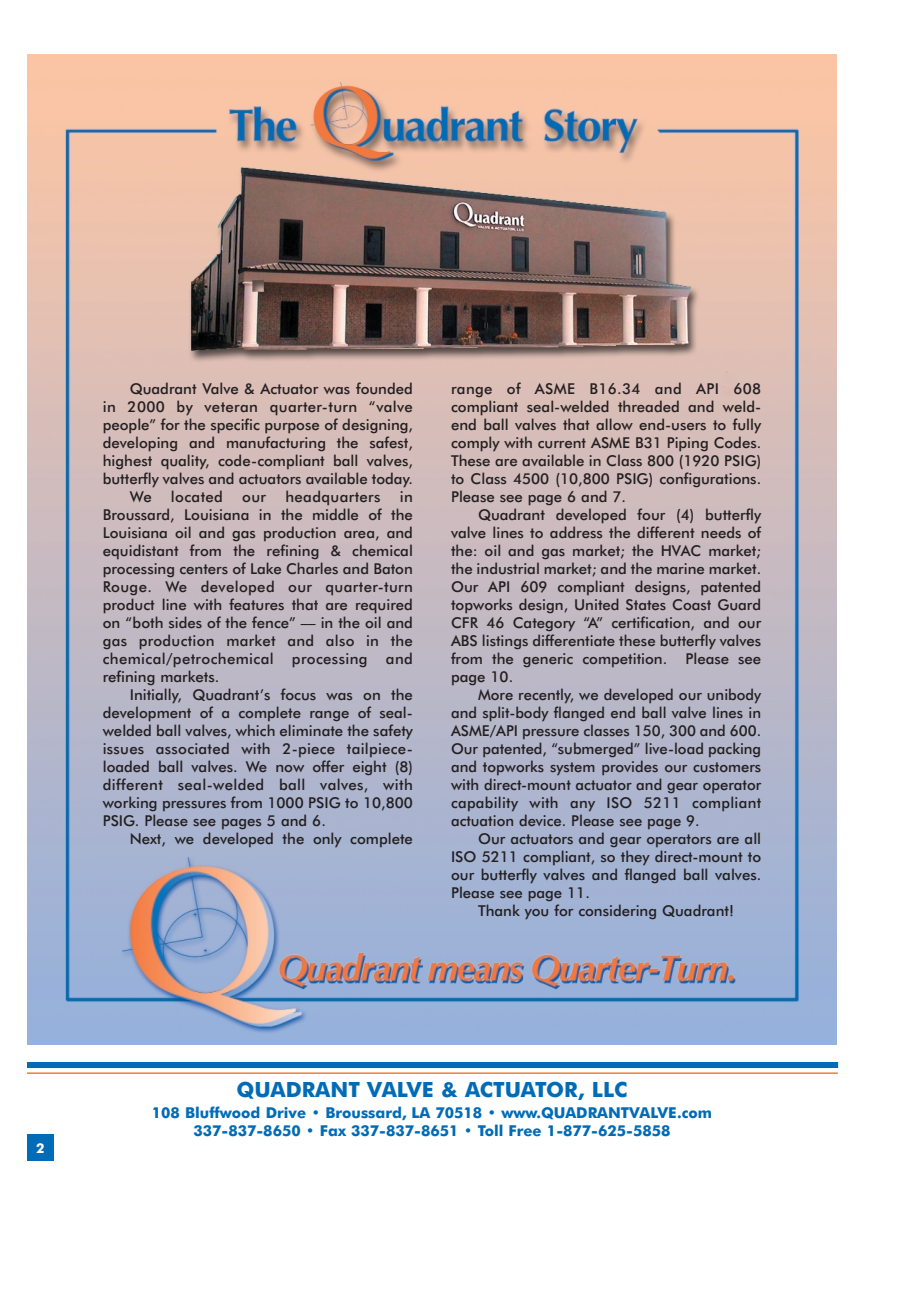
<style>
.page{position:relative;width:918px;height:1296px;background:#fff}
.page>*{position:absolute;margin:0;border:0;box-sizing:border-box;transform-origin:0 0}
.t1{font:700 21px "Futura BT";color:#006bb6}
.t2{font:500 15px/18px "Futura BT";color:#231f20;text-align:justify}
.t3{font:700 15px/18px "Futura BT";color:#006bb6;text-align:center}
.t4{font:500 15px "Futura BT";letter-spacing:.025em;color:#231f20}
.t5{font:700 13.5px "Futura BT";color:#fff}
</style>
<div class="page">
<div style="left:27px;top:1062px;width:811px;height:6px;background:#006bb6"></div>
<hr style="left:27px;top:1072px;width:811px;height:2px;background:#f4793e">
<img style="left:27px;top:54px;width:810px;height:990px">
<div style="left:27px;top:1134px;width:27px;height:27px;background:#006bb6"></div>
<p class="t2" style="left:130px;top:381px;width:285px">Quadrant Valve &amp; Actuator was founded</p>
<p class="t4" style="left:103px;top:400px;width:312px">in 2000 by veteran quarter-turn “valve</p>
<p class="t2" style="left:103px;top:417px;width:312px">people” for the specific purpose of designing,</p>
<p class="t2" style="left:103px;top:435px;width:312px">developing and manufacturing the safest,</p>
<p class="t2" style="left:103px;top:453px;width:312px">highest quality, code-compliant ball valves,</p>
<p class="t2" style="left:103px;top:471px;width:312px">butterfly valves and actuators available today.</p>
<p class="t2" style="left:130px;top:489px;width:23px">We</p>
<p class="t4" style="left:171px;top:490px;width:54px">located</p>
<p class="t2" style="left:242px;top:489px;width:25px">our</p>
<p class="t4" style="left:285px;top:490px;width:97px">headquarters</p>
<p class="t2" style="left:103px;top:489px;width:312px;text-indent:297px">in Broussard, Louisiana in the middle of the Louisiana oil and gas production area, and equidistant from the refining &amp; chemical processing centers of Lake Charles and Baton Rouge. We developed our quarter-turn product line with features that are required on “both sides of the fence” –– in the oil and gas production market and also in the chemical/petrochemical processing and refining markets.</p>
<p class="t2" style="left:103px;top:687px;width:312px;text-indent:27px">Initially, Quadrant’s focus was on the development of a complete range of seal&shy;welded ball valves, which eliminate the safety issues associated with 2-piece tailpiece&shy;loaded ball valves. We now offer eight (8) different seal-welded ball valves, with working pressures from 1000 PSIG to 10,800<br>PSIG. Please see pages 5 and 6.</p>
<p class="t2" style="left:130px;top:831px;width:285px">Next, we developed the only complete</p>
<p class="t2" style="left:451px;top:381px;width:312px">range of ASME B16.34 and API 608 compliant seal-welded threaded and weld&shy;end ball valves that allow end-users to fully comply with current ASME B31 Piping Codes.<br>These are available in Class 800 (1920 PSIG) to Class 4500 (10,800 PSIG) configurations.<br>Please see page 6 and 7.</p>
<p class="t2" style="left:451px;top:507px;width:312px;text-indent:27px">Quadrant developed four (4) butterfly valve lines to address the different needs of the: oil and gas market; the HVAC market; the industrial market; and the marine market.<br>Our API 609 compliant designs, patented topworks design, United States Coast Guard CFR 46 Category “A” certification, and our ABS listings differentiate these butterfly valves from the generic competition. Please see page 10.</p>
<p class="t2" style="left:451px;top:687px;width:312px;text-indent:27px">More recently, we developed our unibody and split-body flanged end ball valve lines in ASME/API pressure classes 150, 300 and 600.<br>Our patented, “submerged” live-load packing and topworks system provides our customers with direct-mount actuator and gear operator capability with any ISO 5211 compliant actuation device. Please see page 9.</p>
<p class="t2" style="left:478px;top:831px;width:285px">Our actuators and gear operators are all</p>
<p class="t2" style="left:451px;top:849px;width:312px">ISO 5211 compliant, so they direct-mount to</p>
<p class="t2" style="left:451px;top:867px;width:312px">our butterfly valves and flanged ball valves.</p>
<p class="t2" style="left:451px;top:885px;width:140px">Please see page 11.</p>
<p class="t2" style="left:478px;top:903px;width:257px">Thank you for considering Quadrant!</p>
<p class="t5" style="left:36px;top:1142px;width:10px">2</p>
<h1 class="t1" style="left:237px;top:1081px;width:392px">QUADRANT VALVE &amp; ACTUATOR, LLC</h1>
<p class="t3" style="left:152px;top:1105px;width:562px">108 Bluffwood Drive • Broussard, LA 70518 • www.QUADRANTVALVE.com<br>337-837-8650 • Fax 337-837-8651 • Toll Free 1-877-625-5858</p>
</div>
